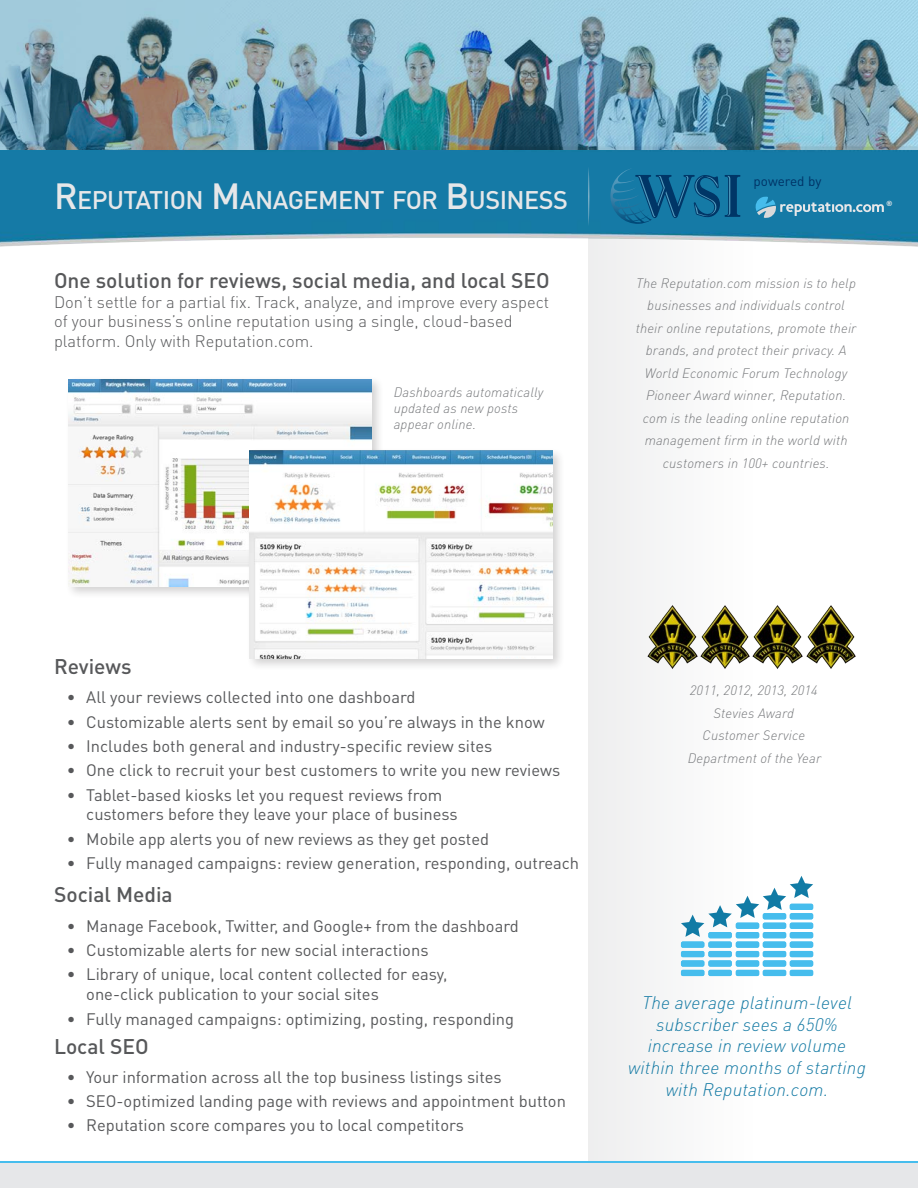
<style>
.page{position:relative;width:918px;height:1188px;background:#fff}
.page>*{position:absolute;margin:0;border:0;box-sizing:border-box;transform-origin:0 0}
.t1{font:500 25.2px "DIN Pro";letter-spacing:-.02em;color:#e6e7e9}
.t2{font:500 21px "DIN Pro";color:#57585a}
.Quotation_callout{font:italic 300 18px/21.6px "DIN";letter-spacing:.01em;color:#147aa4;text-align:center}
.t3{font:16.5px/19.8px "DIN Pro";color:#57585a}
.Body_copy{font:300 16.5px/19.8px "DIN Pro";color:#57585a}
.Side_Caption{font:italic 300 13.5px/22.5px "DIN";letter-spacing:.01em;color:#76787b;text-align:center}
.Image_Caption{font:italic 300 13.5px/16.2px "DIN";letter-spacing:.01em;color:#76787b}
.t4{font:13.5px "DIN Pro";color:#036}
.t5{font:900 7.2px "Houschka";color:#e6e7e9}
.s1{font-size:36px}
</style>
<div class="page">
<img style="left:0;top:150px;width:918px;height:1012px">
<svg style="left:588px;top:238px;width:330px;height:924px"></svg>
<hr style="left:588px;top:166px;width:2px;height:60px;background:#e6e7e9;border-radius:50%">
<div style="left:0;top:1162px;width:918px;height:26px;background:#46bded"></div>
<div style="left:0;top:1163px;width:918px;height:25px;background:#e6e7e9"></div>
<img style="left:0;top:0;width:918px;height:150px">
<svg style="left:610px;top:168px;width:130px;height:57px;background:#136b98"></svg>
<svg style="left:754px;top:196px;width:130px;height:22px;background:#4092b6"></svg>
<div style="left:65px;top:376px;width:319px;height:224px;background:#231f20;opacity:.2"></div>
<img style="left:69px;top:379px;width:302px;height:208px">
<div style="left:246px;top:447px;width:319px;height:224px;background:#231f20;opacity:.2"></div>
<img style="left:250px;top:451px;width:302px;height:207px">
<div style="left:736px;top:970px;width:23px;height:6px;background:#46bded;border-radius:2px"></div>
<div style="left:736px;top:942px;width:23px;height:6px;background:#46bded;border-radius:2px"></div>
<div style="left:736px;top:932px;width:23px;height:6px;background:#46bded;border-radius:2px"></div>
<div style="left:763px;top:970px;width:23px;height:6px;background:#46bded;border-radius:2px"></div>
<div style="left:763px;top:960px;width:23px;height:7px;background:#46bded;border-radius:2px"></div>
<div style="left:763px;top:951px;width:23px;height:6px;background:#46bded;border-radius:2px"></div>
<div style="left:763px;top:942px;width:23px;height:6px;background:#46bded;border-radius:2px"></div>
<div style="left:763px;top:932px;width:23px;height:6px;background:#46bded;border-radius:2px"></div>
<div style="left:790px;top:970px;width:23px;height:6px;background:#46bded;border-radius:2px"></div>
<div style="left:790px;top:960px;width:23px;height:7px;background:#46bded;border-radius:2px"></div>
<div style="left:790px;top:951px;width:23px;height:6px;background:#46bded;border-radius:2px"></div>
<div style="left:790px;top:942px;width:23px;height:6px;background:#46bded;border-radius:2px"></div>
<div style="left:790px;top:932px;width:23px;height:6px;background:#46bded;border-radius:2px"></div>
<div style="left:708px;top:970px;width:24px;height:6px;background:#46bded;border-radius:2px"></div>
<div style="left:708px;top:942px;width:24px;height:6px;background:#46bded;border-radius:2px"></div>
<div style="left:708px;top:932px;width:24px;height:6px;background:#46bded;border-radius:2px"></div>
<div style="left:681px;top:970px;width:23px;height:6px;background:#46bded;border-radius:2px"></div>
<svg style="left:681px;top:951px;width:78px;height:16px"></svg>
<div style="left:681px;top:942px;width:23px;height:6px;background:#46bded;border-radius:2px"></div>
<svg style="left:681px;top:876px;width:132px;height:61px"></svg>
<img style="left:646px;top:604px;width:212px;height:66px">
<p class="t1" style="left:54px;top:183px;width:515px"><span class="s1">R</span>EPUTATION <span class="s1">M</span>ANAGEM ENT FOR <span class="s1">B</span>USINESS</p>
<h2 class="t2" style="left:54px;top:266px;width:497px">One solution for reviews, social media, and local SEO</h2>
<p class="Body_copy" style="left:54px;top:291px;width:497px">Don’t settle for a partial fix. Track, analyze, and improve every aspect of your business’s online reputation using a single, cloud-based platform. Only with Reputation.com.</p>
<p class="Image_Caption" style="left:394px;top:384px;width:151px">Dashboards automatically updated as new posts appear online.</p>
<p class="t4" style="left:754px;top:172px;width:69px">powered by</p>
<p class="Side_Caption" style="left:636px;top:271px;width:222px">The Reputation.com mission is to help businesses and individuals control their online reputations, promote their brands, and protect their privacy. A World Economic Forum Technology Pioneer Award winner, Reputation. com is the leading online reputation management firm in the world with customers in 100+ countries.</p>
<p class="t5" style="left:887px;top:199px;width:7px">®</p>
<h2 class="t2" style="left:54px;top:652px;width:79px">Reviews</h2>
<p class="t3" style="left:67px;top:687px;width:350px">• All your reviews collected into one dashboard</p>
<p class="t3" style="left:67px;top:711px;width:479px">• Customizable alerts sent by email so you’re always in the know</p>
<p class="t3" style="left:67px;top:735px;width:427px">• Includes both general and industry-specific review sites</p>
<p class="t3" style="left:67px;top:760px;width:495px">• One click to recruit your best customers to write you new reviews</p>
<p class="t3" style="left:86px;top:784px;width:373px;text-indent:-20px">• Tablet-based kiosks let you request reviews from customers before they leave your place of business</p>
<p class="t3" style="left:67px;top:828px;width:424px">• Mobile app alerts you of new reviews as they get posted</p>
<p class="t3" style="left:67px;top:852px;width:514px">• Fully managed campaigns: review generation, responding, outreach</p>
<h2 class="t2" style="left:54px;top:880px;width:120px">Social Media</h2>
<p class="t3" style="left:67px;top:915px;width:453px">• Manage Facebook, Twitter, and Google+ from the dashboard</p>
<p class="t3" style="left:67px;top:940px;width:363px">• Customizable alerts for new social interactions</p>
<p class="t3" style="left:86px;top:964px;width:363px;text-indent:-20px">• Library of unique, local content collected for easy, one-click publication to your social sites</p>
<p class="t3" style="left:67px;top:1008px;width:449px">• Fully managed campaigns: optimizing, posting, responding</p>
<h2 class="t2" style="left:54px;top:1033px;width:96px">Local SEO</h2>
<p class="t3" style="left:67px;top:1066px;width:436px">• Your information across all the top business listings sites</p>
<p class="t3" style="left:67px;top:1091px;width:501px">• SEO-optimized landing page with reviews and appointment button</p>
<p class="t3" style="left:67px;top:1115px;width:399px">• Reputation score compares you to local competitors</p>
<p class="Side_Caption" style="left:688px;top:679px;width:135px">2011, 2012, 2013, 2014<br>Stevies Award<br>Customer Service<br>Department of the Year</p>
<p class="Quotation_callout" style="left:628px;top:992px;width:239px">The average platinum-level subscriber sees a 650% increase in review volume within three months of starting with Reputation.com.</p>
</div>
